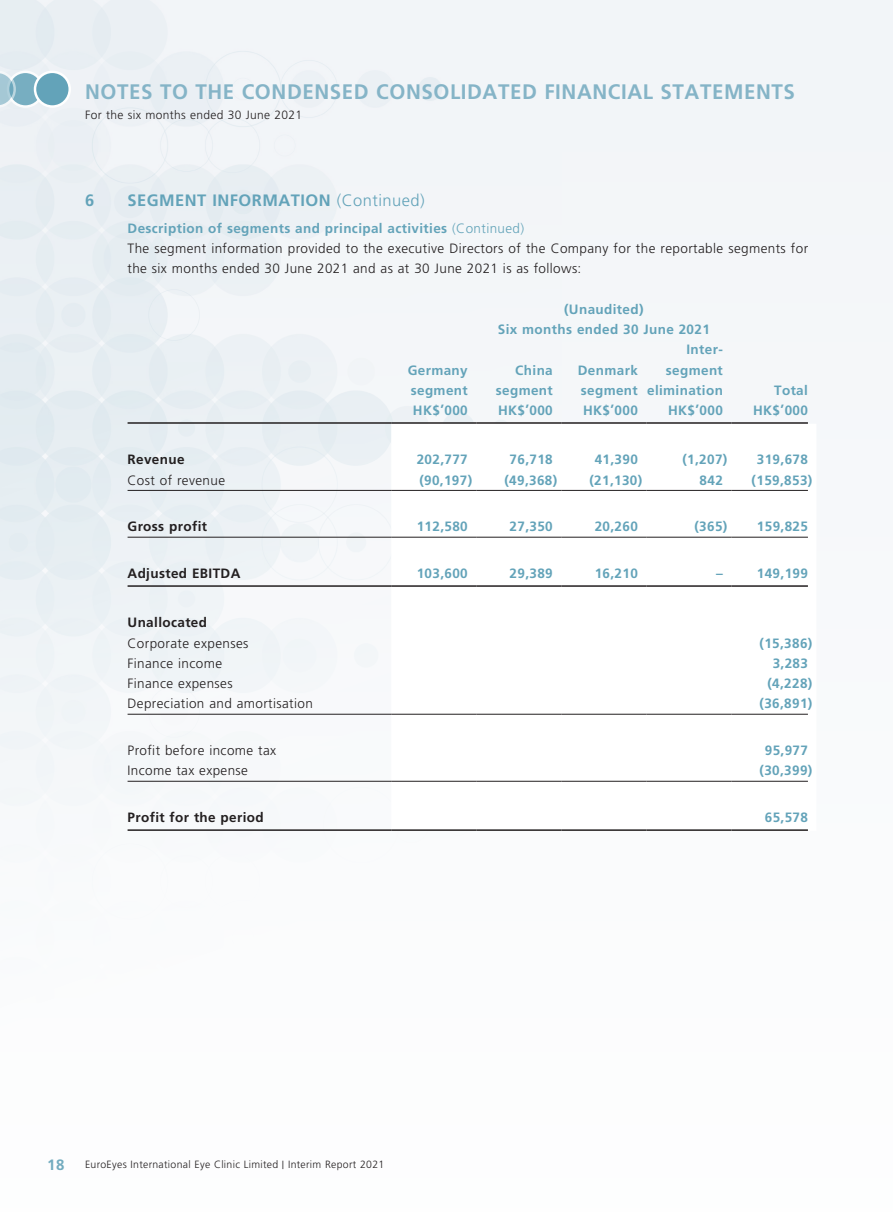
<style>
.page{position:relative;width:893px;height:1212px;background:#f2f5f8}
.page>*{position:absolute;margin:0;border:0;box-sizing:border-box;transform-origin:0 0}
.t1{font:700 21px "Frutiger LT Std";letter-spacing:.03em;color:#85b4c7}
.t2{font:700 16.5px "Frutiger LT Std";letter-spacing:.03em;color:#63a3b9}
.t3{font:700 15px "Frutiger LT Std";color:#63a3b9}
.t4{font:300 13.5px/20.2px "Frutiger LT Std";letter-spacing:.03em;color:#231f20}
.t5{font:700 13.5px/20.2px "Frutiger LT Std";letter-spacing:.03em;color:#63a3b9}
.t6{font:700 13.5px "Frutiger LT Std";letter-spacing:.03em;color:#231f20}
.t7{font:300 12px "Frutiger LT Std";letter-spacing:.03em;color:#231f20}
.t8{font:300 10.5px "Frutiger LT Std";letter-spacing:.03em;color:#231f20}
.s1{font-weight:300}
.s2{font-weight:700;color:#63a3b9}
.s3{color:#63a3b9}
.s4{font-size:8.4px}
</style>
<div class="page">
<svg style="left:8px;top:72px;width:35px;height:35px"></svg>
<div style="left:7px;top:71px;width:37px;height:37px;border:2px solid #fff;border-radius:50%"></div>
<svg style="left:0;top:71px;width:16px;height:37px"></svg>
<div style="left:35px;top:72px;width:35px;height:35px;background:#63a3b9;border-radius:50%"></div>
<div style="left:34px;top:71px;width:37px;height:37px;border:2px solid #fff;border-radius:50%"></div>
<div style="left:391px;top:424px;width:417px;height:405px;background:#fff"></div>
<hr style="left:128px;top:422px;width:263px;height:2px;background:#231f20">
<hr style="left:391px;top:422px;width:85px;height:2px;background:#231f20">
<hr style="left:476px;top:422px;width:85px;height:2px;background:#231f20">
<hr style="left:561px;top:422px;width:85px;height:2px;background:#231f20">
<hr style="left:646px;top:422px;width:85px;height:2px;background:#231f20">
<hr style="left:731px;top:422px;width:77px;height:2px;background:#231f20">
<hr style="left:128px;top:490px;width:263px;height:1px;background:#231f20">
<hr style="left:391px;top:490px;width:85px;height:1px;background:#231f20">
<hr style="left:476px;top:490px;width:85px;height:1px;background:#231f20">
<hr style="left:561px;top:490px;width:85px;height:1px;background:#231f20">
<hr style="left:646px;top:490px;width:85px;height:1px;background:#231f20">
<hr style="left:731px;top:490px;width:77px;height:1px;background:#231f20">
<hr style="left:128px;top:537px;width:263px;height:1px;background:#231f20">
<hr style="left:391px;top:537px;width:85px;height:1px;background:#231f20">
<hr style="left:476px;top:537px;width:85px;height:1px;background:#231f20">
<hr style="left:561px;top:537px;width:85px;height:1px;background:#231f20">
<hr style="left:646px;top:537px;width:85px;height:1px;background:#231f20">
<hr style="left:731px;top:537px;width:77px;height:1px;background:#231f20">
<hr style="left:128px;top:585px;width:263px;height:2px;background:#231f20">
<hr style="left:391px;top:585px;width:85px;height:2px;background:#231f20">
<hr style="left:476px;top:585px;width:85px;height:2px;background:#231f20">
<hr style="left:561px;top:585px;width:85px;height:2px;background:#231f20">
<hr style="left:646px;top:585px;width:85px;height:2px;background:#231f20">
<hr style="left:731px;top:585px;width:77px;height:2px;background:#231f20">
<hr style="left:128px;top:714px;width:263px;height:1px;background:#231f20">
<hr style="left:391px;top:714px;width:85px;height:1px;background:#231f20">
<hr style="left:476px;top:714px;width:85px;height:1px;background:#231f20">
<hr style="left:561px;top:714px;width:85px;height:1px;background:#231f20">
<hr style="left:646px;top:714px;width:85px;height:1px;background:#231f20">
<hr style="left:731px;top:714px;width:77px;height:1px;background:#231f20">
<hr style="left:128px;top:781px;width:263px;height:1px;background:#231f20">
<hr style="left:391px;top:781px;width:85px;height:1px;background:#231f20">
<hr style="left:476px;top:781px;width:85px;height:1px;background:#231f20">
<hr style="left:561px;top:781px;width:85px;height:1px;background:#231f20">
<hr style="left:646px;top:781px;width:85px;height:1px;background:#231f20">
<hr style="left:731px;top:781px;width:77px;height:1px;background:#231f20">
<hr style="left:128px;top:829px;width:263px;height:2px;background:#231f20">
<hr style="left:391px;top:829px;width:85px;height:2px;background:#231f20">
<hr style="left:476px;top:829px;width:85px;height:2px;background:#231f20">
<hr style="left:561px;top:829px;width:85px;height:2px;background:#231f20">
<hr style="left:646px;top:829px;width:85px;height:2px;background:#231f20">
<hr style="left:731px;top:829px;width:77px;height:2px;background:#231f20">
<h1 class="t1" style="left:85px;top:79px;width:711px">NOTES TO THE CONDENSED CONSOLIDATED FINANCIAL STATEMENTS</h1>
<p class="t7" style="left:85px;top:108px;width:219px">For the six months ended 30 June 2021</p>
<p class="t2" style="left:85px;top:191px;width:11px">6</p>
<p class="t2" style="left:128px;top:191px;width:299px">SEGMENT INFORMATION <span class="s1">(Continued)</span></p>
<p class="t4" style="left:128px;top:218px;width:682px"><span class="s2">Description of segments and principal activities</span> <span class="s3">(Continued)<br></span>The segment information provided to the executive Directors of the Company for the reportable segments for the six months ended 30 June 2021 and as at 30 June 2021 is as follows:</p>
<p class="t5" style="left:498px;top:299px;width:214px;text-align:center">(Unaudited)<br>Six months ended 30 June 2021</p>
<p class="t5" style="left:408px;top:360px;width:62px">Germany segment</p>
<p class="t5" style="left:496px;top:360px;width:59px;text-align:right">China segment</p>
<p class="t5" style="left:578px;top:360px;width:62px">Denmark segment</p>
<p class="t5" style="left:647px;top:339px;width:77px;text-align:right">Inter&shy;segment elimination</p>
<p class="t5" style="left:774px;top:380px;width:35px">Total</p>
<p class="t5" style="left:413px;top:400px;width:56px">HK$’000</p>
<p class="t5" style="left:498px;top:400px;width:56px">HK$’000</p>
<p class="t5" style="left:583px;top:400px;width:56px">HK$’000</p>
<p class="t5" style="left:668px;top:400px;width:56px">HK$’000</p>
<p class="t5" style="left:753px;top:400px;width:56px">HK$’000</p>
<p class="t6" style="left:128px;top:452px;width:59px">Revenue</p>
<p class="t5" style="left:417px;top:449px;width:53px">202,777</p>
<p class="t5" style="left:510px;top:449px;width:45px">76,718</p>
<p class="t5" style="left:595px;top:449px;width:45px">41,390</p>
<p class="t5" style="left:682px;top:449px;width:47px">(1,207)</p>
<p class="t5" style="left:757px;top:449px;width:53px">319,678</p>
<p class="t4" style="left:128px;top:470px;width:99px">Cost of revenue</p>
<p class="t5" style="left:419px;top:470px;width:54px">(90,197)</p>
<p class="t5" style="left:504px;top:470px;width:54px">(49,368)</p>
<p class="t5" style="left:589px;top:470px;width:54px">(21,130)</p>
<p class="t5" style="left:700px;top:470px;width:25px">842</p>
<p class="t5" style="left:752px;top:470px;width:62px">(159,853)</p>
<p class="t6" style="left:128px;top:519px;width:81px">Gross profit</p>
<p class="t5" style="left:417px;top:516px;width:53px">112,580</p>
<p class="t5" style="left:510px;top:516px;width:45px">27,350</p>
<p class="t5" style="left:595px;top:516px;width:45px">20,260</p>
<p class="t5" style="left:694px;top:516px;width:35px">(365)</p>
<p class="t5" style="left:757px;top:516px;width:53px">159,825</p>
<p class="t6" style="left:128px;top:565px;width:114px">Adjusted EBITDA</p>
<p class="t5" style="left:417px;top:563px;width:53px">103,600</p>
<p class="t5" style="left:510px;top:563px;width:45px">29,389</p>
<p class="t5" style="left:595px;top:563px;width:45px">16,210</p>
<p class="t5" style="left:716px;top:563px;width:8px">–</p>
<p class="t5" style="left:757px;top:563px;width:53px">149,199</p>
<p class="t6" style="left:128px;top:615px;width:81px">Unallocated</p>
<p class="t4" style="left:128px;top:633px;width:122px">Corporate expenses</p>
<p class="t5" style="left:759px;top:633px;width:54px">(15,386)</p>
<p class="t4" style="left:128px;top:653px;width:96px">Finance income</p>
<p class="t5" style="left:773px;top:653px;width:37px">3,283</p>
<p class="t4" style="left:128px;top:673px;width:107px">Finance expenses</p>
<p class="t5" style="left:767px;top:673px;width:47px">(4,228)</p>
<p class="t4" style="left:128px;top:694px;width:187px">Depreciation and amortisation</p>
<p class="t5" style="left:759px;top:693px;width:54px">(36,891)</p>
<p class="t4" style="left:128px;top:740px;width:150px">Profit before income tax</p>
<p class="t5" style="left:765px;top:740px;width:45px">95,977</p>
<p class="t4" style="left:128px;top:761px;width:122px">Income tax expense</p>
<p class="t5" style="left:759px;top:760px;width:54px">(30,399)</p>
<p class="t6" style="left:128px;top:809px;width:138px">Profit for the period</p>
<p class="t5" style="left:765px;top:807px;width:45px">65,578</p>
<p class="t3" style="left:47px;top:1155px;width:19px">18</p>
<p class="t8" style="left:85px;top:1158px;width:301px">EuroEyes International Eye Clinic Limited <span class="s4">|</span> Interim Report 2021</p>
</div>
